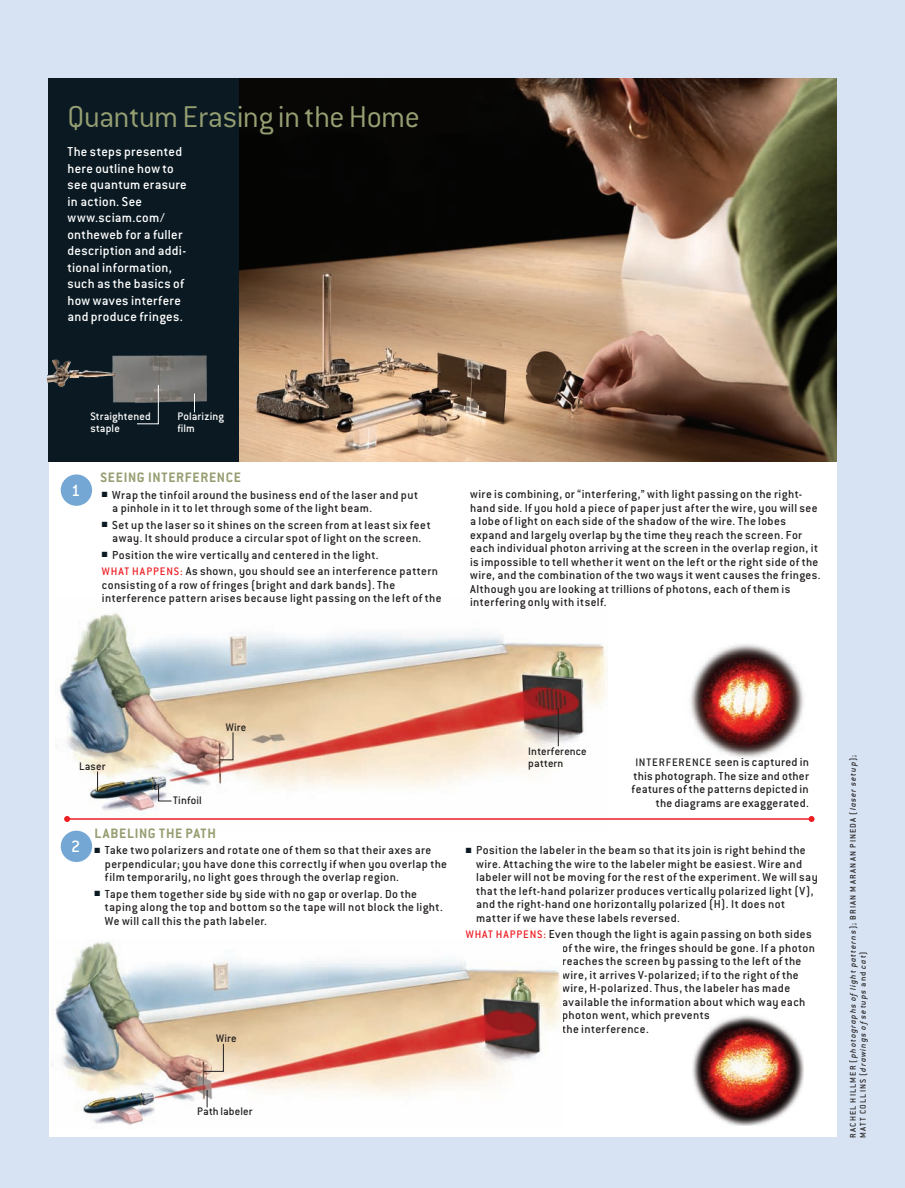
<style>
.page{position:relative;width:905px;height:1188px;background:#fff}
.page>*{position:absolute;margin:0;border:0;box-sizing:border-box;transform-origin:0 0}
.t1{font:300 33px "Conduit ITC";letter-spacing:-.015em;color:#969f72}
.t2{font:500 18px "Conduit ITC";color:#fff}
.t3{font:700 15px "Conduit ITC";letter-spacing:.045em;color:#969f72}
.t4{font:500 14.25px/16.5px "Conduit ITC";letter-spacing:.02em;color:#fff}
.t5{font:500 12.75px/13.5px "Conduit ITC";letter-spacing:.03em;color:#231f20}
.t6{font:500 12px/12px "Conduit ITC";letter-spacing:.01em;color:#231f20}
.t7{font:500 12px/12px "Conduit ITC";letter-spacing:.01em;color:#fff}
.t8{font:italic 500 9px/9.8px "Conduit ITC";letter-spacing:.12em;color:#231f20}
.s1{color:#0b1a22}
.s2{font-size:12px;color:#ee1d23}
.s3{font-size:12px}
.s4{font-style:normal}
</style>
<div class="page">
<div style="left:0;top:0;width:904px;height:1188px;background:#d7e3f2"></div>
<div style="left:49px;top:422px;width:787px;height:715px;background:#fff"></div>
<div style="left:48px;top:78px;width:316px;height:384px;background:#0b1a22"></div>
<img style="left:693px;top:1015px;width:110px;height:110px">
<img style="left:55px;top:613px;width:553px;height:219px">
<div style="left:61px;top:474px;width:31px;height:32px;background:#74a7d3;border-radius:50%"></div>
<hr style="left:67px;top:818px;width:744px;height:2px;background:#ee1d23">
<svg style="left:64px;top:816px;width:6px;height:6px"></svg>
<svg style="left:808px;top:816px;width:6px;height:6px"></svg>
<img style="left:690px;top:644px;width:114px;height:114px">
<div style="left:61px;top:831px;width:31px;height:31px;background:#74a7d3;border-radius:50%"></div>
<img style="left:240px;top:78px;width:596px;height:384px">
<img style="left:55px;top:942px;width:506px;height:183px">
<img style="left:48px;top:355px;width:159px;height:40px">
<svg style="left:136px;top:384px;width:59px;height:41px"></svg>
<svg style="left:97px;top:707px;width:462px;height:401px"></svg>
<p class="t1" style="left:68px;top:105px;width:354px">Quantum Erasing in the Home</p>
<p class="t4" style="left:68px;top:145px;width:121px">The steps presented here outline how to see quantum erasure in action. See www.sciam.com/ ontheweb for a fuller description and addi&shy;tional information, such as the basics of how waves interfere and produce fringes.</p>
<p class="t7" style="left:90px;top:412px;width:62px">Straightened staple</p>
<p class="t7" style="left:177px;top:412px;width:48px">Polarizing film</p>
<p class="t2" style="left:71px;top:484px;width:11px">1</p>
<p class="t3" style="left:100px;top:473px;width:142px">SEEING INTERFERENCE</p>
<p class="t5" style="left:112px;top:489px;width:307px;text-indent:-10px"><span class="s1">■</span> Wrap the tinfoil around the business end of the laser and put a pinhole in it to let through some of the light beam.</p>
<p class="t5" style="left:102px;top:519px;width:330px;text-align:center"><span class="s1">■</span> Set up the laser so it shines on the screen from at least six feet away. It should produce a circular spot of light on the screen.</p>
<p class="t5" style="left:102px;top:548px;width:338px;line-height:16.5px"><span class="s1">■</span> Position the wire vertically and centered in the light.<br><span class="s2">WHAT HAPPENS:</span> As shown, you should see an interference pattern</p>
<p class="t5" style="left:102px;top:579px;width:341px">consisting of a row of fringes (bright and dark bands). The interference pattern arises because light passing on the left of the</p>
<p class="t5" style="left:470px;top:489px;width:352px">wire is combining, or “interfering,” with light passing on the right&shy;hand side. If you hold a piece of paper just after the wire, you will see a lobe of light on each side of the shadow of the wire. The lobes expand and largely overlap by the time they reach the screen. For each individual photon arriving at the screen in the overlap region, it is impossible to tell whether it went on the left or the right side of the wire, and the combination of the two ways it went causes the fringes.<br>Although you are looking at trillions of photons, each of them is interfering only with itself.</p>
<p class="t6" style="left:226px;top:722px;width:22px">Wire</p>
<p class="t6" style="left:79px;top:761px;width:28px">Laser</p>
<p class="t6" style="left:173px;top:796px;width:30px">Tinfoil</p>
<p class="t3" style="left:94px;top:828px;width:123px">LABELING THE PATH</p>
<p class="t2" style="left:71px;top:840px;width:11px">2</p>
<p class="t5" style="left:105px;top:845px;width:343px;text-indent:-10px"><span class="s1">■</span> Take two polarizers and rotate one of them so that their axes are perpendicular; you have done this correctly if when you overlap the film temporarily, no light goes through the overlap region.</p>
<p class="t5" style="left:105px;top:888px;width:339px;text-indent:-10px"><span class="s1">■</span> Tape them together side by side with no gap or overlap. Do the taping along the top and bottom so the tape will not block the light.<br>We will call this the path labeler.</p>
<p class="t6" style="left:216px;top:1034px;width:22px">Wire</p>
<p class="t6" style="left:528px;top:746px;width:60px">Interference pattern</p>
<p class="t5" style="left:631px;top:757px;width:179px;text-align:right"><span class="s3">INTERFERENCE</span> seen is captured in this photograph. The size and other features of the patterns depicted in the diagrams are exaggerated.</p>
<p class="t5" style="left:476px;top:845px;width:343px;text-indent:-10px"><span class="s1">■</span> Position the labeler in the beam so that its join is right behind the wire. Attaching the wire to the labeler might be easiest. Wire and labeler will not be moving for the rest of the experiment. We will say that the left-hand polarizer produces vertically polarized light (V), and the right-hand one horizontally polarized (H). It does not matter if we have these labels reversed.</p>
<p class="t5" style="left:562px;top:929px;width:254px;text-indent:-96px"><span class="s2">WHAT HAPPENS:</span> Even though the light is again passing on both sides of the wire, the fringes should be gone. If a photon reaches the screen by passing to the left of the wire, it arrives V-polarized; if to the right of the wire, H-polarized. Thus, the labeler has made available the information about which way each photon went, which prevents<br>the interference.</p>
<p class="t6" style="left:197px;top:1107px;width:57px">Path labeler</p>
<p class="t8" style="left:849px;top:1138px;width:385px;rotate:-90deg"><span class="s4">RACHEL HILLMER (</span>photographs of light patterns<span class="s4">); BRIAN MARANAN PINEDA (</span>laser setup<span class="s4">);<br>MATT COLLINS (</span>drawings of setups <span class="s4">and</span> cat<span class="s4">)</span></p>
</div>
